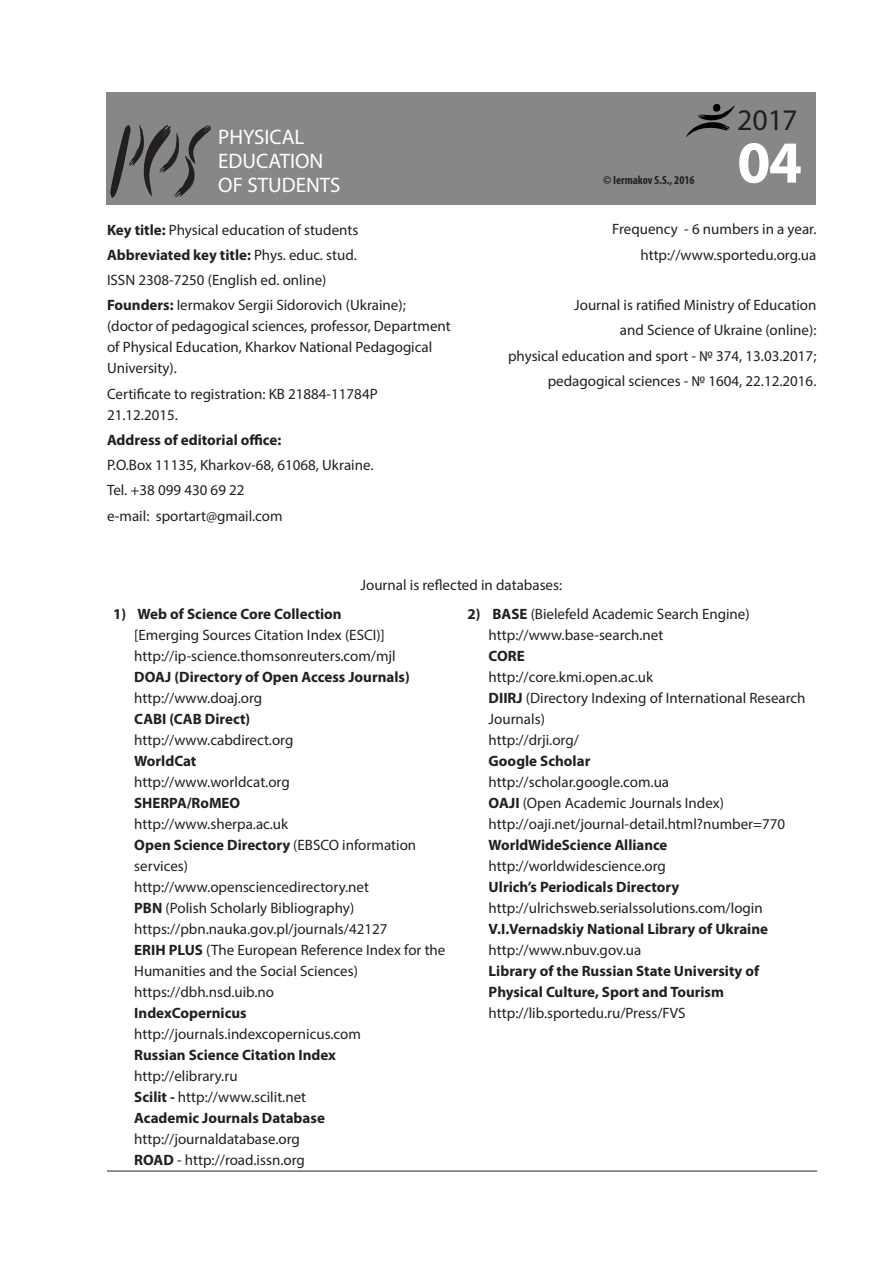
<style>
.page{position:relative;width:893px;height:1263px;background:#fff}
.page>*{position:absolute;margin:0;border:0;box-sizing:border-box;transform-origin:0 0}
.t1{font:700 60px "Myriad Pro";color:#fff}
.t2{font:30px "Myriad Pro";color:#231f20}
.t3{font:21px/24px "Myriad Pro";color:#fff}
.t4{font:15px/21px "Myriad Pro";color:#231f20}
.t5{font:700 15px/21px "Myriad Pro";color:#231f20}
.t6{font:700 condensed 12px "Myriad Pro";color:#231f20}
.s1{font-weight:700}
</style>
<div class="page">
<div style="left:106px;top:92px;width:710px;height:112px;background:#878787"></div>
<svg style="left:686px;top:104px;width:49px;height:33px"></svg>
<hr style="left:107px;top:1171px;width:354px;height:1px;background:#231f20">
<hr style="left:461px;top:1171px;width:356px;height:1px;background:#231f20">
<svg style="left:110px;top:125px;width:101px;height:73px"></svg>
<h3 class="t3" style="left:218px;top:124px;width:124px">PHYSICAL<br>EDUCATION<br>OF STUDENTS</h3>
<p class="t4" style="left:107px;top:217px;width:300px;line-height:25.2px"><span class="s1">Key title:</span> Physical education of students <span class="s1">Abbreviated key title:</span> Phys. educ. stud.<br>ISSN 2308-7250 (English ed. online)<br><span class="s1">Founders:</span> Iermakov Sergii Sidorovich (Ukraine);</p>
<p class="t4" style="left:107px;top:315px;width:345px">(doctor of pedagogical sciences, professor, Department of Physical Education, Kharkov National Pedagogical<br>University).</p>
<p class="t4" style="left:107px;top:383px;width:272px">Certificate to registration: KB 21884-11784P<br>21.12.2015.</p>
<p class="t5" style="left:107px;top:429px;width:176px">Address of editorial office:</p>
<p class="t4" style="left:107px;top:452px;width:268px;line-height:25.2px">P.O.Box 11135, Kharkov-68, 61068, Ukraine.<br>Tel. +38 099 430 69 22<br>e-mail: sportart@gmail.com</p>
<p class="t6" style="left:603px;top:172px;width:93px">© Iermakov S.S., 2016</p>
<h2 class="t2" style="left:737px;top:101px;width:62px">2017</h2>
<h1 class="t1" style="left:737px;top:123px;width:66px">04</h1>
<p class="t4" style="left:612px;top:217px;width:206px;line-height:25.2px;text-align:right">Frequency - 6 numbers in a year. http://www.sportedu.org.ua</p>
<p class="t4" style="left:508px;top:292px;width:310px;line-height:25.2px;text-align:right">Journal is ratified Ministry of Education<br>and Science of Ukraine (online):<br>physical education and sport - № 374, 13.03.2017; pedagogical sciences - № 1604, 22.12.2016.</p>
<p class="t4" style="left:361px;top:574px;width:203px">Journal is reflected in databases:</p>
<p class="t5" style="left:113px;top:603px;width:230px">1) Web of Science Core Collection</p>
<p class="t4" style="left:134px;top:624px;width:263px">[Emerging Sources Citation Index (ESCI)] http://ip-science.thomsonreuters.com/mjl</p>
<p class="t5" style="left:134px;top:666px;width:277px">DOAJ (Directory of Open Access Journals)</p>
<p class="t4" style="left:134px;top:687px;width:130px">http://www.doaj.org</p>
<p class="t5" style="left:134px;top:708px;width:117px">CABI (CAB Direct)</p>
<p class="t4" style="left:134px;top:729px;width:161px">http://www.cabdirect.org</p>
<p class="t5" style="left:134px;top:750px;width:64px">WorldCat</p>
<p class="t4" style="left:134px;top:771px;width:157px">http://www.worldcat.org</p>
<p class="t5" style="left:134px;top:792px;width:107px">SHERPA/RoMEO</p>
<p class="t4" style="left:134px;top:813px;width:313px">http://www.sherpa.ac.uk<br><span class="s1">Open Science Directory</span> (EBSCO information services)<br>http://www.opensciencedirectory.net<br><span class="s1">PBN</span> (Polish Scholarly Bibliography) https://pbn.nauka.gov.pl/journals/42127<br><span class="s1">ERIH PLUS</span> (The European Reference Index for the Humanities and the Social Sciences) https://dbh.nsd.uib.no</p>
<p class="t5" style="left:134px;top:1002px;width:114px">IndexCopernicus</p>
<p class="t4" style="left:134px;top:1023px;width:228px">http://journals.indexcopernicus.com</p>
<p class="t5" style="left:134px;top:1044px;width:203px">Russian Science Citation Index</p>
<p class="t4" style="left:134px;top:1065px;width:192px">http://elibrary.ru<br><span class="s1">Scilit -</span> http://www.scilit.net<br><span class="s1">Academic Journals Database</span></p>
<p class="t4" style="left:134px;top:1128px;width:172px">http://journaldatabase.org<br><span class="s1">ROAD</span> - http://road.issn.org</p>
<p class="t4" style="left:489px;top:603px;width:263px;text-indent:-21px"><span class="s1">2) BASE</span> (Bielefeld Academic Search Engine) http://www.base-search.net</p>
<p class="t5" style="left:489px;top:645px;width:38px">CORE</p>
<p class="t4" style="left:489px;top:666px;width:318px">http://core.kmi.open.ac.uk<br><span class="s1">DIIRJ</span> (Directory Indexing of International Research<br>Journals)<br>http://drji.org/</p>
<p class="t5" style="left:489px;top:750px;width:103px">Google Scholar</p>
<p class="t4" style="left:489px;top:771px;width:298px">http://scholar.google.com.ua<br><span class="s1">OAJI</span> (Open Academic Journals Index) http://oaji.net/journal-detail.html?number=770</p>
<p class="t5" style="left:489px;top:834px;width:180px">WorldWideScience Alliance</p>
<p class="t4" style="left:489px;top:855px;width:179px">http://worldwidescience.org</p>
<p class="t5" style="left:489px;top:876px;width:192px">Ulrich’s Periodicals Directory</p>
<p class="t4" style="left:489px;top:897px;width:276px">http://ulrichsweb.serialssolutions.com/login</p>
<p class="t5" style="left:489px;top:918px;width:281px">V.I.Vernadskiy National Library of Ukraine</p>
<p class="t4" style="left:489px;top:939px;width:154px">http://www.nbuv.gov.ua</p>
<p class="t5" style="left:489px;top:960px;width:272px">Library of the Russian State University of<br>Physical Culture, Sport and Tourism</p>
<p class="t4" style="left:489px;top:1002px;width:198px">http://lib.sportedu.ru/Press/FVS</p>
</div>
